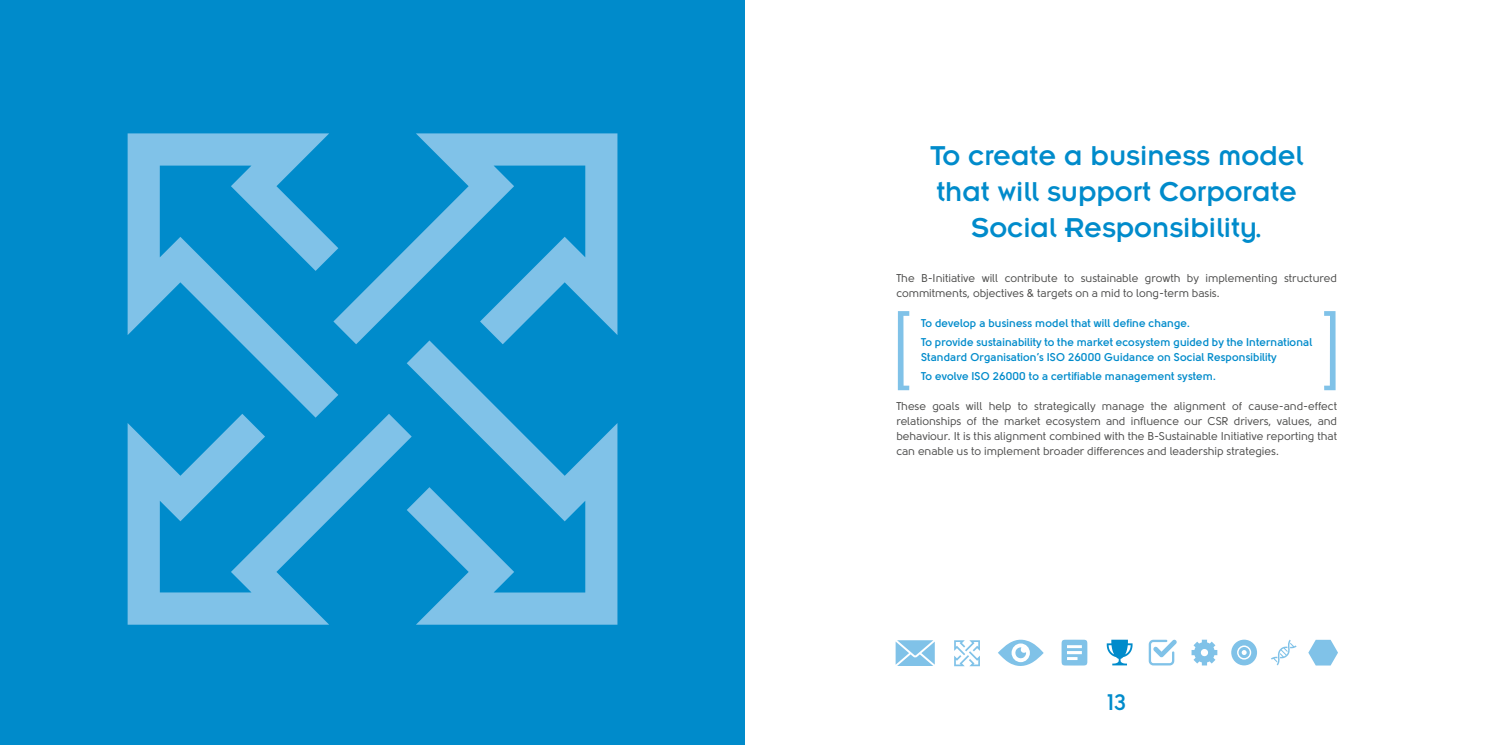
<style>
.page{position:relative;width:1489px;height:745px;background:#fff}
.page>*{position:absolute;margin:0;border:0;box-sizing:border-box;transform-origin:0 0}
.t1{font:30px/36.2px "Insignia";color:#008bcb;text-align:center}
.t2{font:700 22.5px "Solomon";color:#008bcb}
.t3{font:11.25px/15px "Solomon";color:#4a4a49}
.t4{font:700 11.25px/18.5px "Solomon";color:#008bcb}
</style>
<div class="page">
<div style="left:0;top:0;width:744px;height:744px;background:#008bcb"></div>
<svg style="left:1231px;top:639px;width:25px;height:26px"></svg>
<svg style="left:998px;top:639px;width:45px;height:27px"></svg>
<svg style="left:1191px;top:639px;width:26px;height:26px"></svg>
<svg style="left:1106px;top:639px;width:26px;height:26px"></svg>
<svg style="left:1061px;top:639px;width:26px;height:26px"></svg>
<svg style="left:1148px;top:639px;width:28px;height:26px"></svg>
<svg style="left:1271px;top:639px;width:25px;height:26px"></svg>
<svg style="left:954px;top:640px;width:25px;height:25px"></svg>
<svg style="left:895px;top:640px;width:39px;height:25px"></svg>
<svg style="left:1308px;top:639px;width:29px;height:26px"></svg>
<svg style="left:128px;top:133px;width:210px;height:280px"></svg>
<svg style="left:407px;top:344px;width:210px;height:280px"></svg>
<svg style="left:333px;top:133px;width:284px;height:211px"></svg>
<svg style="left:128px;top:413px;width:284px;height:211px"></svg>
<svg style="left:897px;top:311px;width:12px;height:79px"></svg>
<svg style="left:1324px;top:311px;width:11px;height:79px"></svg>
<h1 class="t1" style="left:930px;top:137px;width:375px">To create a business model that will support Corporate<br>Social Responsibility.</h1>
<p class="t3" style="left:896px;top:271px;width:442px">The B-Initiative will contribute to sustainable growth by implementing structured commitments, objectives &amp; targets on a mid to long-term basis.</p>
<p class="t4" style="left:921px;top:314px;width:392px">To develop a business model that will define change.<br>To provide sustainability to the market ecosystem guided by the International</p>
<p class="t4" style="left:921px;top:347px;width:357px">Standard Organisation’s ISO 26000 Guidance on Social Responsibility<br>To evolve ISO 26000 to a certifiable management system.</p>
<p class="t3" style="left:896px;top:398px;width:442px;text-align:justify">These goals will help to strategically manage the alignment of cause-and-effect relationships of the market ecosystem and influence our CSR drivers, values, and behaviour. It is this alignment combined with the B-Sustainable Initiative reporting that can enable us to implement broader differences and leadership strategies.</p>
<h2 class="t2" style="left:1106px;top:688px;width:21px">13</h2>
</div>
